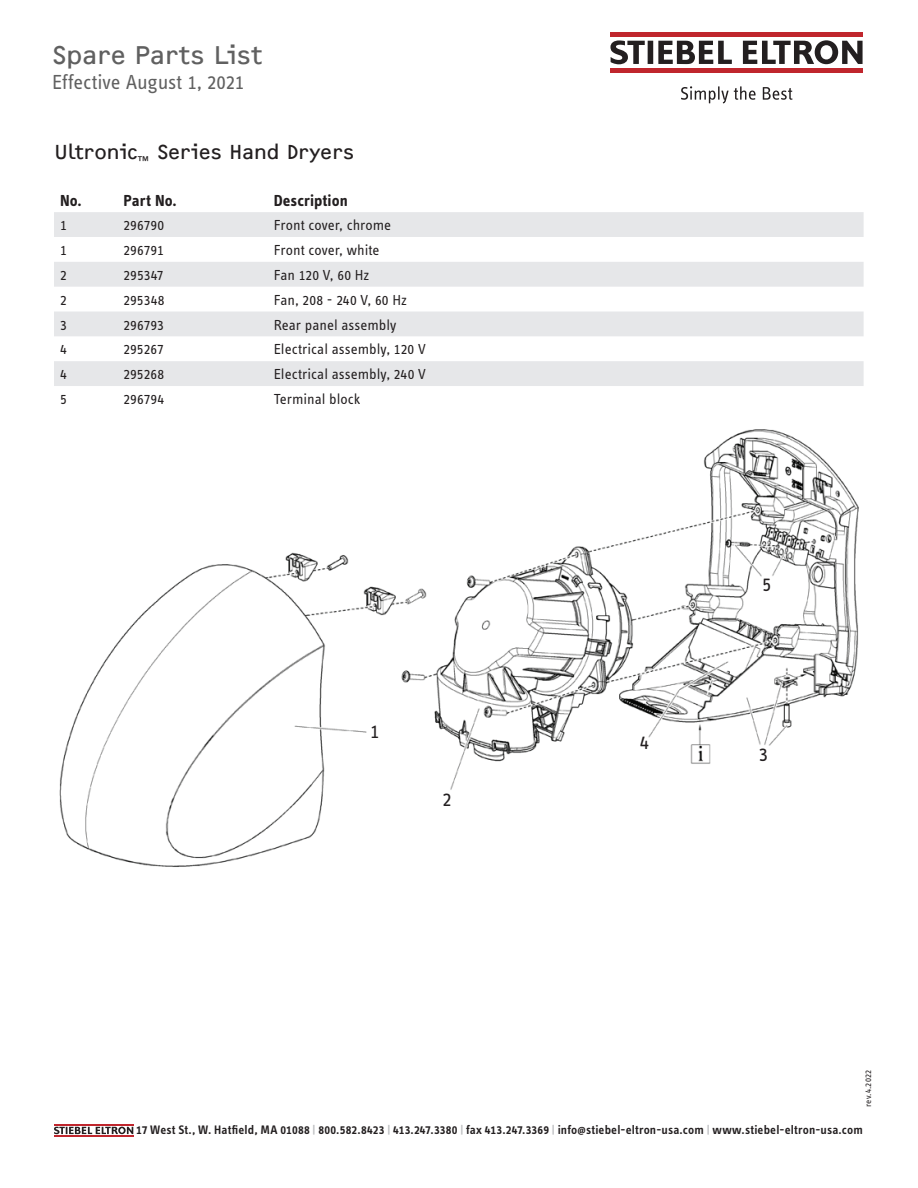
<style>
.page{position:relative;width:918px;height:1188px;background:#fff}
.page>*{position:absolute;margin:0;border:0;box-sizing:border-box;transform-origin:0 0}
.t1{font:26.55px "F2 FOCR Bczyk Com";letter-spacing:-.01em;color:#606060}
.t2{font:21px "F2 FOCR Bczyk Com";color:#231f20}
.t3{font:21px "STE Info Text";letter-spacing:-.005em;color:#606060}
.t4{font:20.55px "STE Info Text";color:#231f20}
.t5{font:700 16.5px "STE Info Text";letter-spacing:.005em;color:#231f20}
.t6{font:15px "STE Info Text";color:#231f20}
.t7{font:600 12.75px "STE Info Text";letter-spacing:.015em;color:#231f20}
.t8{font:9px "STE Info Text";letter-spacing:.02em;color:#231f20}
.s1{color:#bcbdc0}
.s2{font-size:9px}
</style>
<div class="page">
<hr style="left:54px;top:1124px;width:79px;height:1px;background:#c0262d">
<hr style="left:54px;top:1135px;width:79px;height:2px;background:#c0262d">
<svg style="left:54px;top:1127px;width:79px;height:7px"></svg>
<hr style="left:610px;top:32px;width:253px;height:4px;background:#c0262d">
<div style="left:610px;top:68px;width:253px;height:5px;background:#c0262d"></div>
<svg style="left:658px;top:41px;width:74px;height:23px"></svg>
<div style="left:648px;top:41px;width:5px;height:23px;background:#231f20"></div>
<svg style="left:743px;top:40px;width:120px;height:24px"></svg>
<svg style="left:610px;top:40px;width:35px;height:24px"></svg>
<svg style="left:681px;top:86px;width:75px;height:17px"></svg>
<svg style="left:763px;top:87px;width:30px;height:13px"></svg>
<img style="left:59px;top:429px;width:800px;height:438px">
<div style="left:741px;top:812px;width:99px;height:39px;background:#fff"></div>
<div style="left:367px;top:720px;width:17px;height:26px;background:#fff"></div>
<div style="left:442px;top:792px;width:17px;height:25px;background:#fff"></div>
<div style="left:636px;top:739px;width:17px;height:26px;background:#fff"></div>
<div style="left:756px;top:747px;width:16px;height:17px;background:#fff"></div>
<div style="left:760px;top:578px;width:17px;height:17px;background:#fff"></div>
<svg style="left:54px;top:212px;width:810px;height:174px;fill:#e6e7e9"></svg>
<h1 class="t1" style="left:52px;top:39px;width:211px">Spare Parts List</h1>
<h2 class="t3" style="left:52px;top:70px;width:194px">Effective August 1, 2021</h2>
<h2 class="t2" style="left:54px;top:140px;width:302px">Ultronic<sub>™</sub> Series Hand Dryers</h2>
<p class="t5" style="left:60px;top:191px;width:23px">No.</p>
<p class="t5" style="left:123px;top:191px;width:55px">Part No.</p>
<p class="t5" style="left:274px;top:191px;width:76px">Description</p>
<p class="t6" style="left:60px;top:217px;width:8px">1</p>
<p class="t6" style="left:123px;top:217px;width:42px">296790</p>
<p class="t6" style="left:274px;top:217px;width:119px">Front cover, chrome</p>
<p class="t6" style="left:60px;top:242px;width:8px">1</p>
<p class="t6" style="left:123px;top:242px;width:42px">296791</p>
<p class="t6" style="left:274px;top:242px;width:107px">Front cover, white</p>
<p class="t6" style="left:60px;top:266px;width:8px">2</p>
<p class="t6" style="left:123px;top:266px;width:42px">295347</p>
<p class="t6" style="left:274px;top:266px;width:97px">Fan 120 V, 60 Hz</p>
<p class="t6" style="left:60px;top:291px;width:8px">2</p>
<p class="t6" style="left:123px;top:291px;width:43px">295348</p>
<p class="t6" style="left:274px;top:291px;width:135px">Fan, 208 - 240 V, 60 Hz</p>
<p class="t6" style="left:60px;top:316px;width:8px">3</p>
<p class="t6" style="left:123px;top:316px;width:42px">296793</p>
<p class="t6" style="left:274px;top:316px;width:124px">Rear panel assembly</p>
<p class="t6" style="left:60px;top:341px;width:8px">4</p>
<p class="t6" style="left:123px;top:341px;width:42px">295267</p>
<p class="t6" style="left:274px;top:341px;width:153px">Electrical assembly, 120 V</p>
<p class="t6" style="left:60px;top:366px;width:8px">4</p>
<p class="t6" style="left:123px;top:366px;width:42px">295268</p>
<p class="t6" style="left:274px;top:366px;width:153px">Electrical assembly, 240 V</p>
<p class="t6" style="left:60px;top:391px;width:8px">5</p>
<p class="t6" style="left:123px;top:391px;width:42px">296794</p>
<p class="t6" style="left:274px;top:391px;width:88px">Terminal block</p>
<h3 class="t4" style="left:370px;top:719px;width:11px">1</h3>
<h3 class="t4" style="left:442px;top:788px;width:11px">2</h3>
<h3 class="t4" style="left:640px;top:731px;width:11px">4</h3>
<h3 class="t4" style="left:762px;top:572px;width:11px">5</h3>
<h3 class="t4" style="left:759px;top:742px;width:11px">3</h3>
<p class="t8" style="left:863px;top:1107px;width:39px;rotate:-90deg">rev.4.2022</p>
<p class="t7" style="left:136px;top:1123px;width:728px">17 West St., W. Hatfield, MA 01088 <span class="s1">|</span> 800.582.8423 <span class="s1">|</span> 413.247.3380 <span class="s1">|</span> fax 413.247.3369 <span class="s1">|</span> info<span class="s2">@</span>stiebel-eltron-usa.com <span class="s1">|</span> www.stiebel-eltron-usa.com</p>
</div>
